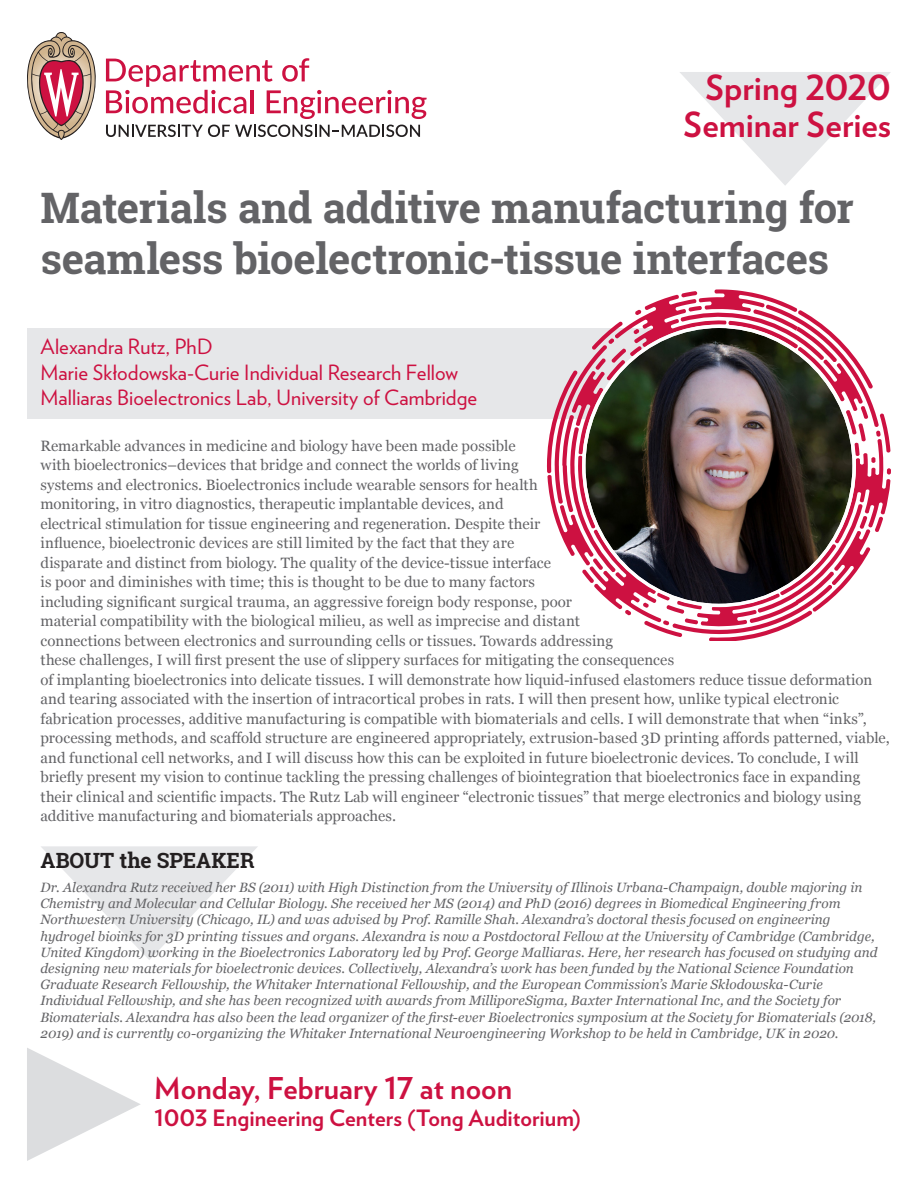
<style>
.page{position:relative;width:918px;height:1188px;background:#fff}
.page>*{position:absolute;margin:0;border:0;box-sizing:border-box;transform-origin:0 0}
.t1{font:700 42px/50.4px "Roboto Slab";letter-spacing:-.01em;color:#636366}
.t2{font:700 34.5px "Verlag";color:#cd1141}
.t3{font:700 30px "Verlag";color:#cd1141}
.t4{font:700 22.5px "Verlag";color:#cd1141}
.t5{font:21px "Verlag";letter-spacing:.005em;color:#cd1141}
.t6{font:700 21px "Roboto Slab";color:#231f20}
.t7{font:15px/19.5px "Georgia";letter-spacing:.005em;color:#636366}
.t8{font:italic 13.5px/16.2px "Georgia";color:#636366}
</style>
<div class="page">
<div style="left:27px;top:328px;width:696px;height:91px;background:#e6e7e9"></div>
<svg style="left:547px;top:289px;width:344px;height:351px"></svg>
<svg style="left:27px;top:32px;width:69px;height:108px"></svg>
<svg style="left:106px;top:58px;width:321px;height:61px"></svg>
<svg style="left:106px;top:125px;width:314px;height:12px"></svg>
<svg style="left:680px;top:72px;width:211px;height:113px"></svg>
<svg style="left:41px;top:846px;width:217px;height:114px"></svg>
<svg style="left:27px;top:1048px;width:114px;height:113px"></svg>
<img style="left:585px;top:328px;width:267px;height:276px">
<p class="t2" style="left:705px;top:60px;width:187px">Spring 2020</p>
<p class="t2" style="left:683px;top:97px;width:209px">Seminar Series</p>
<p class="t1" style="left:40px;top:182px;width:815px">Materials and additive manufacturing for seamless bioelectronic-tissue interfaces</p>
<p class="t5" style="left:40px;top:331px;width:174px">Alexandra Rutz, PhD</p>
<p class="t5" style="left:40px;top:356px;width:419px">Marie Skłodowska-Curie Individual Research Fellow</p>
<p class="t5" style="left:40px;top:381px;width:438px">Malliaras Bioelectronics Lab, University of Cambridge</p>
<p class="t7" style="left:40px;top:435px;width:851px">Remarkable advances in medicine and biology have been made possible<br>with bioelectronics–devices that bridge and connect the worlds of living<br>systems and electronics. Bioelectronics include wearable sensors for health<br>monitoring, in vitro diagnostics, therapeutic implantable devices, and<br>electrical stimulation for tissue engineering and regeneration. Despite their<br>influence, bioelectronic devices are still limited by the fact that they are<br>disparate and distinct from biology. The quality of the device-tissue interface<br>is poor and diminishes with time; this is thought to be due to many factors<br>including significant surgical trauma, an aggressive foreign body response, poor<br>material compatibility with the biological milieu, as well as imprecise and distant<br>connections between electronics and surrounding cells or tissues. Towards addressing<br>these challenges, I will first present the use of slippery surfaces for mitigating the consequences<br>of implanting bioelectronics into delicate tissues. I will demonstrate how liquid-infused elastomers reduce tissue deformation and tearing associated with the insertion of intracortical probes in rats. I will then present how, unlike typical electronic fabrication processes, additive manufacturing is compatible with biomaterials and cells. I will demonstrate that when “inks”, processing methods, and scaffold structure are engineered appropriately, extrusion-based 3D printing affords patterned, viable, and functional cell networks, and I will discuss how this can be exploited in future bioelectronic devices. To conclude, I will briefly present my vision to continue tackling the pressing challenges of biointegration that bioelectronics face in expanding their clinical and scientific impacts. The Rutz Lab will engineer “electronic tissues” that merge electronics and biology using additive manufacturing and biomaterials approaches.</p>
<p class="t6" style="left:40px;top:846px;width:215px">ABOUT the SPEAKER</p>
<p class="t8" style="left:40px;top:879px;width:839px">Dr. Alexandra Rutz received her BS (2011) with High Distinction from the University of Illinois Urbana-Champaign, double majoring in Chemistry and Molecular and Cellular Biology. She received her MS (2014) and PhD (2016) degrees in Biomedical Engineering from Northwestern University (Chicago, IL) and was advised by Prof. Ramille Shah. Alexandra’s doctoral thesis focused on engineering hydrogel bioinks for 3D printing tissues and organs. Alexandra is now a Postdoctoral Fellow at the University of Cambridge (Cambridge, United Kingdom) working in the Bioelectronics Laboratory led by Prof. George Malliaras. Here, her research has focused on studying and designing new materials for bioelectronic devices. Collectively, Alexandra’s work has been funded by the National Science Foundation Graduate Research Fellowship, the Whitaker International Fellowship, and the European Commission’s Marie Skłodowska-Curie Individual Fellowship, and she has been recognized with awards from MilliporeSigma, Baxter International Inc, and the Society for Biomaterials. Alexandra has also been the lead organizer of the first-ever Bioelectronics symposium at the Society for Biomaterials (2018, 2019) and is currently co-organizing the Whitaker International Neuroengineering Workshop to be held in Cambridge, UK in 2020.</p>
<p class="t3" style="left:154px;top:1064px;width:359px">Monday, February 17 at noon</p>
<p class="t4" style="left:154px;top:1100px;width:428px">1003 Engineering Centers (Tong Auditorium)</p>
</div>
